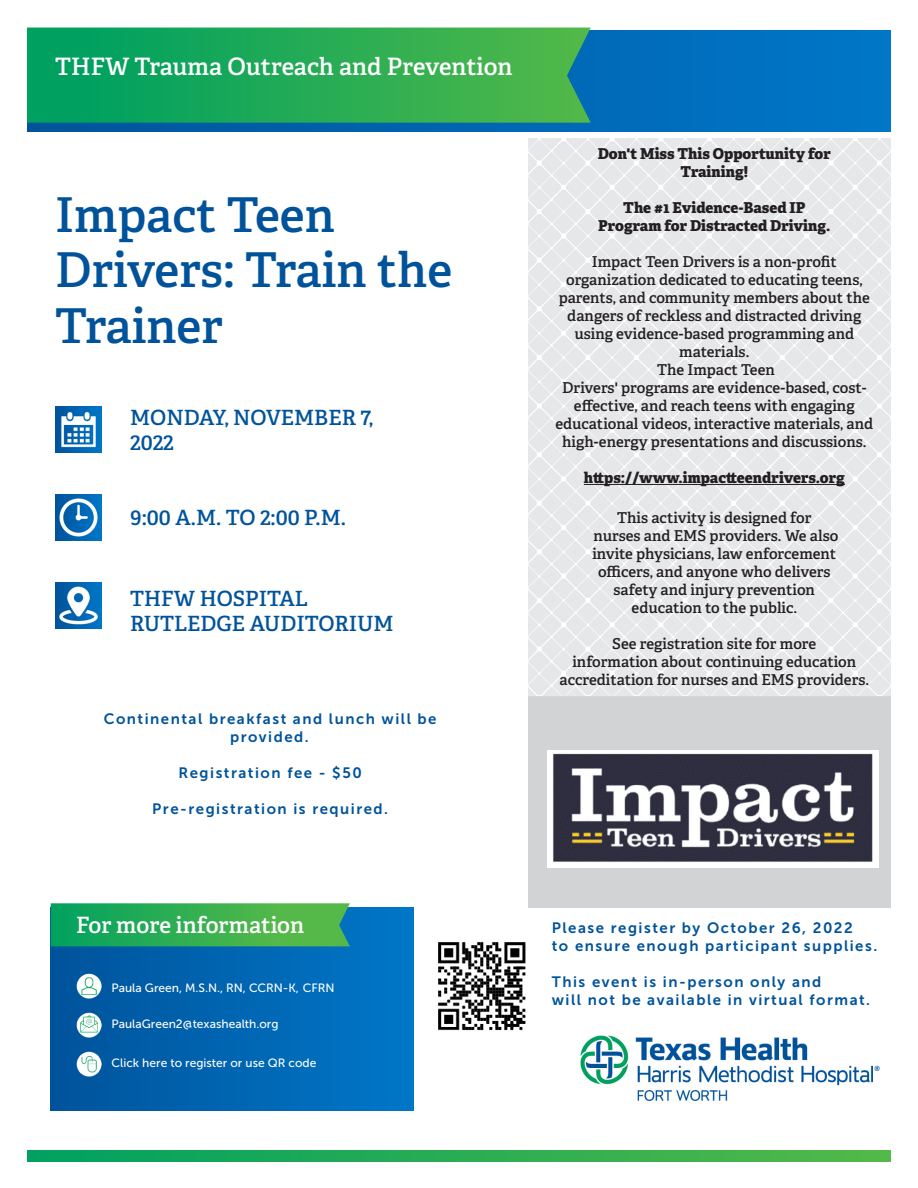
<style>
.page{position:relative;width:918px;height:1188px;background:#fff}
.page>*{position:absolute;margin:0;border:0;box-sizing:border-box;transform-origin:0 0}
.t1{font:600 48px/55.5px "Adelle";color:#00539b}
.t2{font:600 24px "Adelle";color:#fff}
.t3{font:600 22.5px "Adelle";color:#fff}
.t4{font:600 21px/25.2px "Adelle";color:#00539b}
.t5{font:600 15px "Adelle";color:#231f20}
.Bullet_level_3{font:15px/18px "Museo Sans 700";letter-spacing:.1em;color:#00539b;text-align:center}
.t6{font:800 15px "Adelle";color:#231f20}
.t7{font:12px "Museo Sans 500";color:#fff}
</style>
<div class="page">
<div style="left:27px;top:31px;width:864px;height:100px;background:linear-gradient(to right,#00539b,#0077c8)"></div>
<svg style="left:27px;top:28px;width:564px;height:95px"></svg>
<svg style="left:528px;top:139px;width:363px;height:558px;fill:#e6e7e9"></svg>
<svg style="left:27px;top:1150px;width:864px;height:12px"></svg>
<div style="left:51px;top:908px;width:362px;height:203px;background:linear-gradient(to right,#00539a,#0077c7)"></div>
<svg style="left:51px;top:903px;width:299px;height:43px"></svg>
<img style="left:76px;top:1051px;width:26px;height:26px">
<img style="left:76px;top:1012px;width:26px;height:26px">
<img style="left:76px;top:973px;width:26px;height:26px">
<img style="left:55px;top:406px;width:47px;height:47px">
<img style="left:55px;top:494px;width:47px;height:47px">
<img style="left:55px;top:582px;width:47px;height:47px">
<img style="left:580px;top:1035px;width:300px;height:66px">
<hr style="left:584px;top:484px;width:261px;height:1px;background:#231f20">
<img style="left:438px;top:942px;width:88px;height:89px">
<img style="left:552px;top:753px;width:321px;height:110px">
<p class="t2" style="left:55px;top:52px;width:459px">THFW Trauma Outreach and Prevention</p>
<p class="t1" style="left:55px;top:188px;width:399px">Impact Teen<br>Drivers: Train the<br>Trainer</p>
<p class="t4" style="left:130px;top:405px;width:245px">MONDAY, NOVEMBER 7,<br>2022</p>
<p class="t4" style="left:130px;top:505px;width:217px">9:00 A.M. TO 2:00 P.M.</p>
<p class="t4" style="left:130px;top:586px;width:179px">THFW HOSPITAL</p>
<p class="t4" style="left:130px;top:611px;width:265px">RUTLEDGE AUDITORIUM</p>
<p class="Bullet_level_3" style="left:104px;top:710px;width:334px">Continental breakfast and lunch will be provided.</p>
<p class="Bullet_level_3" style="left:179px;top:764px;width:185px">Registration fee - $50</p>
<p class="Bullet_level_3" style="left:152px;top:800px;width:237px">Pre-registration is required.</p>
<p class="t3" style="left:76px;top:911px;width:230px">For more information</p>
<p class="t7" style="left:112px;top:981px;width:224px">Paula Green, M.S.N., RN, CCRN-K, CFRN</p>
<p class="t7" style="left:112px;top:1018px;width:169px">PaulaGreen2@texashealth.org</p>
<p class="t7" style="left:112px;top:1057px;width:206px">Click here to register or use QR code</p>
<p class="t6" style="left:598px;top:144px;width:235px">Don't Miss This Opportunity for</p>
<p class="t6" style="left:681px;top:162px;width:69px">Training!</p>
<p class="t6" style="left:623px;top:198px;width:184px">The #1 Evidence-Based IP</p>
<p class="t6" style="left:598px;top:216px;width:234px">Program for Distracted Driving.</p>
<p class="t5" style="left:592px;top:252px;width:247px">Impact Teen Drivers is a non-profit</p>
<p class="t5" style="left:566px;top:270px;width:298px">organization dedicated to educating teens,</p>
<p class="t5" style="left:559px;top:288px;width:313px">parents, and community members about the</p>
<p class="t5" style="left:567px;top:306px;width:296px">dangers of reckless and distracted driving</p>
<p class="t5" style="left:574px;top:324px;width:281px">using evidence-based programming and</p>
<p class="t5" style="left:679px;top:342px;width:72px">materials.</p>
<p class="t5" style="left:657px;top:360px;width:119px">The Impact Teen</p>
<p class="t5" style="left:562px;top:378px;width:306px">Drivers' programs are evidence-based, cost-</p>
<p class="t5" style="left:574px;top:396px;width:282px">effective, and reach teens with engaging</p>
<p class="t5" style="left:555px;top:414px;width:319px">educational videos, interactive materials, and</p>
<p class="t5" style="left:562px;top:432px;width:306px">high-energy presentations and discussions.</p>
<p class="t6" style="left:584px;top:468px;width:263px">https://www.impactteendrivers.org</p>
<p class="t5" style="left:617px;top:508px;width:196px">This activity is designed for</p>
<p class="t5" style="left:594px;top:526px;width:246px">nurses and EMS providers. We also</p>
<p class="t5" style="left:592px;top:544px;width:246px">invite physicians, law enforcement</p>
<p class="t5" style="left:598px;top:562px;width:234px">officers, and anyone who delivers</p>
<p class="t5" style="left:614px;top:580px;width:203px">safety and injury prevention</p>
<p class="t5" style="left:632px;top:598px;width:167px">education to the public.</p>
<p class="t5" style="left:612px;top:634px;width:206px">See registration site for more</p>
<p class="t5" style="left:572px;top:652px;width:285px">information about continuing education</p>
<p class="t5" style="left:560px;top:670px;width:311px">accreditation for nurses and EMS providers.</p>
<p class="Bullet_level_3" style="left:552px;top:918px;width:303px">Please register by October 26, 2022</p>
<p class="Bullet_level_3" style="left:552px;top:936px;width:327px">to ensure enough participant supplies.</p>
<p class="Bullet_level_3" style="left:552px;top:972px;width:271px">This event is in-person only and</p>
<p class="Bullet_level_3" style="left:552px;top:990px;width:320px">will not be available in virtual format.</p>
</div>
